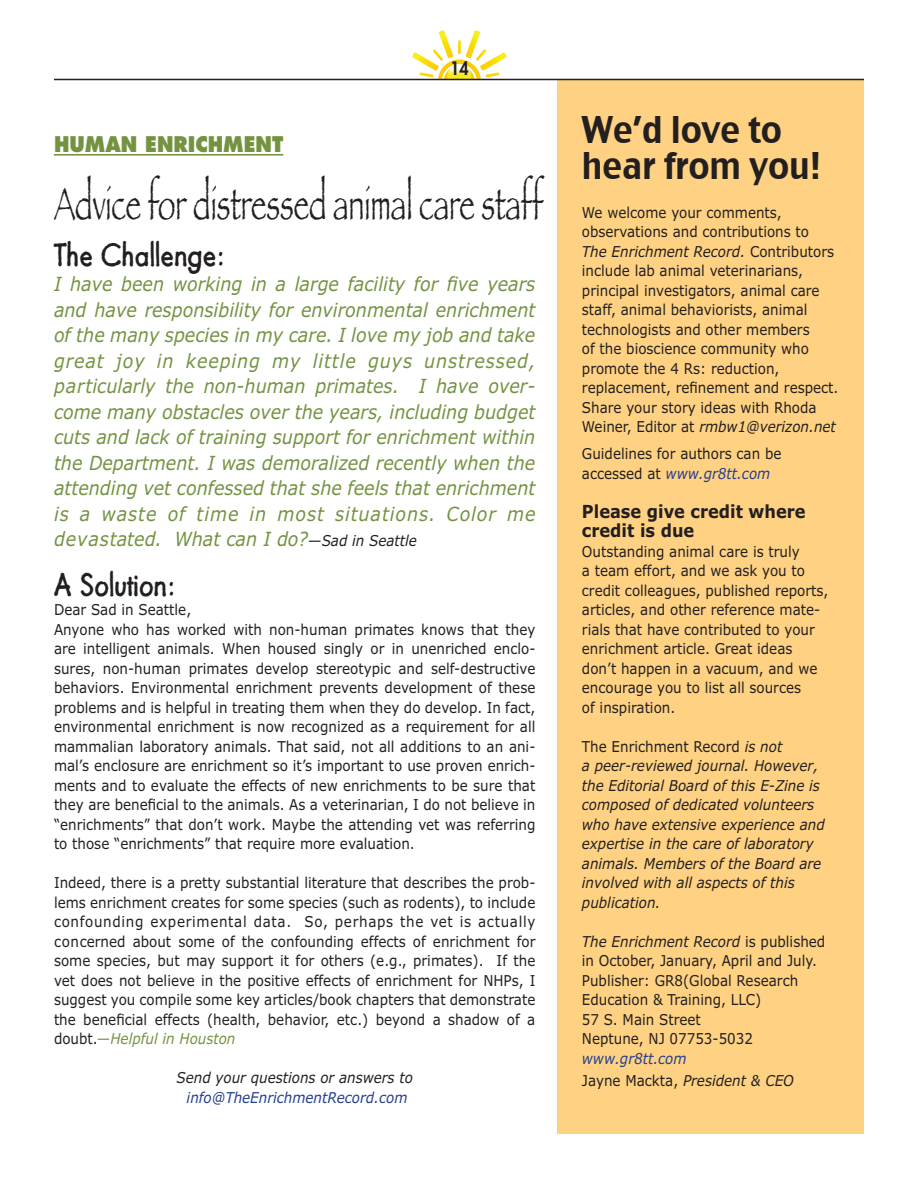
<style>
.page{position:relative;width:918px;height:1188px;background:#fff}
.page>*{position:absolute;margin:0;border:0;box-sizing:border-box;transform-origin:0 0}
.t1{font:condensed 46.5px "Papyrus";color:#231f20;scale:.9 1}
.t2{font:36px/36px "Charcoal CY";color:#231f20;scale:.9 1}
.t3{font:30px "Futuramano";color:#231f20;scale:.9 1}
.t4{font:800 21px "Futura";color:#749341;scale:.9 1}
.t5{font:italic 19.5px/25.5px "Verdana";letter-spacing:.05em;color:#749341;text-align:justify;scale:.9 1}
.t6{font:700 18px/19.5px "Verdana";color:#231f20;scale:.9 1}
.t7{font:800 18px "Futura";color:#231f20;scale:.9 1}
.t8{font:15px/19.5px "Verdana";color:#231f20;scale:.9 1}
.t9{font:italic 15px/19.5px "Verdana";color:#231f20;scale:.9 1}
.t10{font:italic 15px/21.6px "Verdana";color:#253f8e;scale:.9 1}
.s1{font-style:normal;font-size:15px;color:#231f20}
.s2{font-size:15px;color:#231f20}
.s3{color:#749341}
.s4{font-style:italic;color:#749341}
.s5{font-style:italic}
.s6{font-style:italic;color:#253f8e}
.s7{font-style:normal}
.s8{font-style:normal;color:#231f20}
.s9{color:#231f20}
</style>
<div class="page">
<svg style="left:412px;top:30px;width:95px;height:49px"></svg>
<div style="left:557px;top:80px;width:307px;height:1054px;background:#fed282"></div>
<hr style="left:54px;top:154px;width:229px;height:2px;background:#749341">
<hr style="left:54px;top:79px;width:810px;height:1px;background:#231f20">
<h3 class="t4" style="left:54px;top:131px;width:37px">HUMAN</h3>
<h3 class="t4" style="left:145px;top:131px;width:15px">ENRI</h3>
<h3 class="t4" style="left:195px;top:131px;width:83px">CHMENT</h3>
<p class="t7" style="left:450px;top:56px;width:22px">14</p>
<h1 class="t1" style="left:54px;top:176px;width:546px">Advice for distressed animal care staff</h1>
<h3 class="t3" style="left:54px;top:236px;width:192px">The Challenge:</h3>
<p class="t5" style="left:54px;top:271px;width:536px">I have been working in a large facility for five years and have responsibility for environmental enrichment of the many species in my care. I love my job and take great joy in keeping my little guys unstressed, particularly the non-human primates. I have over&shy;come many obstacles over the years, including budget cuts and lack of training support for enrichment within the Department. I was demoralized recently when the attending vet confessed that she feels that enrichment is a waste of time in most situations. Color me devastated. What can I do?<span class="s1">—</span><span class="s2">Sad in Seattle</span></p>
<h3 class="t3" style="left:54px;top:566px;width:137px">A Solution:</h3>
<p class="t8" style="left:54px;top:599px;width:537px">Dear Sad in Seattle,<br>Anyone who has worked with non-human primates knows that they are intelligent animals. When housed singly or in unenriched enclo&shy;sures, non-human primates develop stereotypic and self-destructive behaviors. Environmental enrichment prevents development of these problems and is helpful in treating them when they do develop. In fact, environmental enrichment is now recognized as a requirement for all mammalian laboratory animals. That said, not all additions to an ani&shy;mal’s enclosure are enrichment so it’s important to use proven enrich&shy;ments and to evaluate the effects of new enrichments to be sure that they are beneficial to the animals. As a veterinarian, I do not believe in “enrichments” that don’t work. Maybe the attending vet was referring to those “enrichments” that require more evaluation.</p>
<p class="t8" style="left:54px;top:872px;width:537px;text-align:justify">Indeed, there is a pretty substantial literature that describes the prob&shy;lems enrichment creates for some species (such as rodents), to include confounding experimental data. So, perhaps the vet is actually concerned about some of the confounding effects of enrichment for some species, but may support it for others (e.g., primates). If the vet does not believe in the positive effects of enrichment for NHPs, I suggest you compile some key articles/book chapters that demonstrate the beneficial effects (health, behavior, etc.) beyond a shadow of a doubt.<span class="s3">—</span><span class="s4">Helpful in Houston</span></p>
<p class="t9" style="left:177px;top:1067px;width:264px">Send your questions or answers to</p>
<p class="t10" style="left:187px;top:1086px;width:247px">info@TheEnrichmentRecord.com</p>
<h2 class="t2" style="left:582px;top:111px;width:267px">We’d love to hear from you!</h2>
<p class="t8" style="left:582px;top:202px;width:287px">We welcome your comments, observations and contributions to<br><span class="s5">The Enrichment Record.</span> Contributors include lab animal veterinarians, principal investigators, animal care staff, animal behaviorists, animal technologists and other members<br>of the bioscience community who promote the 4 Rs: reduction, replacement, refinement and respect.<br>Share your story ideas with Rhoda Weiner, Editor at <span class="s5">rmbw1@verizon.net</span></p>
<p class="t8" style="left:582px;top:444px;width:223px">Guidelines for authors can be accessed at <span class="s6">www.gr8tt.com</span></p>
<p class="t6" style="left:582px;top:501px;width:250px">Please give credit where credit is due</p>
<p class="t8" style="left:582px;top:541px;width:275px">Outstanding animal care is truly<br>a team effort, and we ask you to credit colleagues, published reports, articles, and other reference mate&shy;rials that have contributed to your enrichment article. Great ideas don’t happen in a vacuum, and we encourage you to list all sources<br>of inspiration.</p>
<p class="t9" style="left:582px;top:736px;width:271px"><span class="s7">The Enrichment Record</span> is not<br>a peer-reviewed journal. However, the Editorial Board of this E-Zine is composed of dedicated volunteers who have extensive experience and expertise in the care of laboratory animals. Members of the Board are involved with all aspects of this publication.</p>
<p class="t8" style="left:582px;top:931px;width:272px"><span class="s5">The Enrichment Record</span> is published in October, January, April and July.<br>Publisher: GR8(Global Research<br>Education &amp; Training, LLC)<br>57 S. Main Street<br>Neptune, NJ 07753-5032</p>
<p class="t10" style="left:582px;top:1047px;width:237px">www.gr8tt.com<br><span class="s8">Jayne Mackta,</span> <span class="s9">President &amp; CEO</span></p>
</div>
